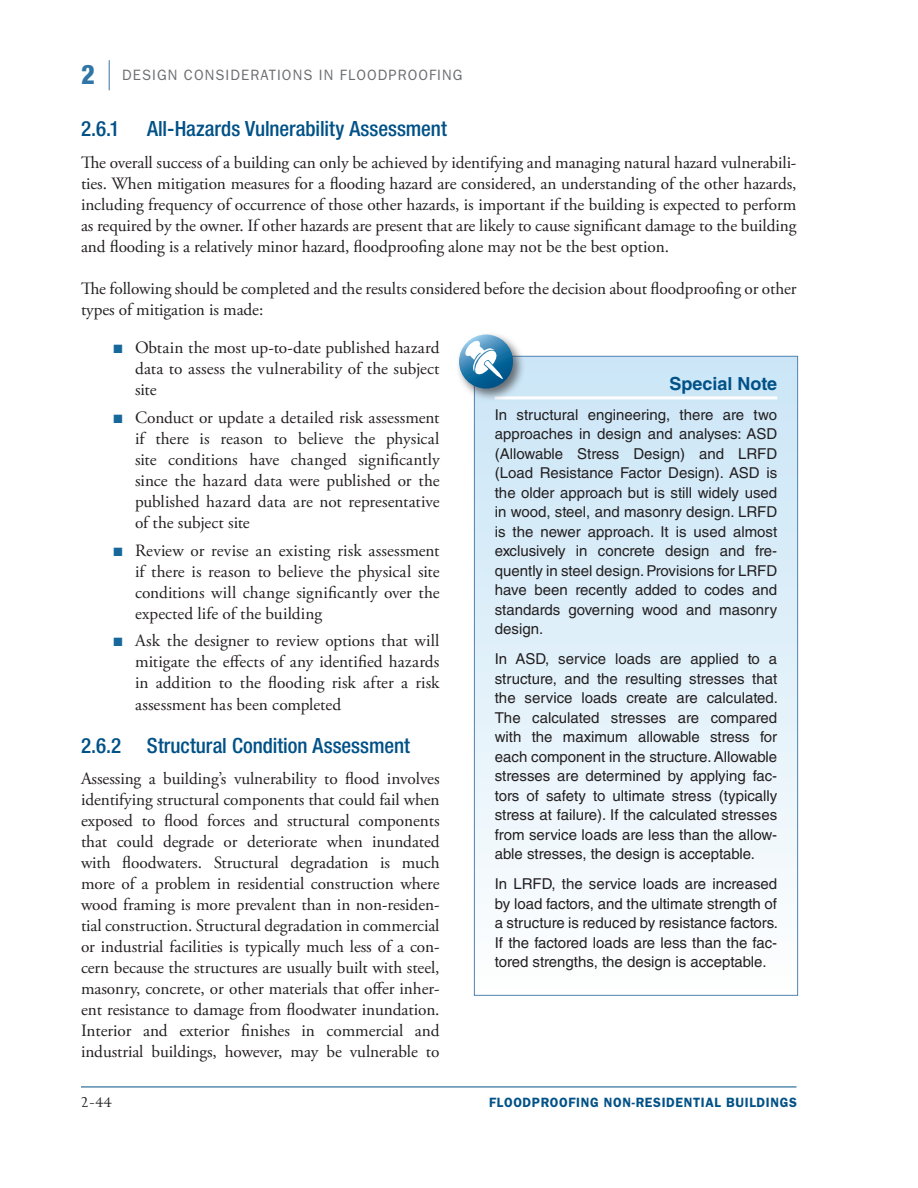
<style>
.page{position:relative;width:918px;height:1188px;background:#fff}
.page>*{position:absolute;margin:0;border:0;box-sizing:border-box;transform-origin:0 0}
.Head_2{font:500 condensed 21px "Helvetica Neue LT Std";color:#005187}
.box_heading_rule{font:700 18px "Helvetica LT Std";color:#005187}
.main_body{font:17.25px/21px "Adobe Garamond Pro";letter-spacing:-.005em;color:#231f20;text-align:justify}
.t1{font:16.5px "Joanna MT Std";color:#231f20}
.box_text{font:15px/19.5px "Helvetica LT Std";color:#231f20;text-align:justify}
.t2{font:15px "ITC Franklin Gothic Std";letter-spacing:.075em;color:#6c6d70}
.t3{font:600 13.5px "ITC Franklin Gothic Std";letter-spacing:.05em;color:#005187}
.s1{font-family:"Helvetica Neue LT Std";font-weight:800;font-stretch:condensed;font-size:27px;color:#2f75a5}
.s2{color:#16689b}
</style>
<div class="page">
<hr style="left:81px;top:1087px;width:715px;height:1px;background:#005187">
<hr style="left:109px;top:60px;width:1px;height:30px;background:#5083af">
<div style="left:474px;top:356px;width:324px;height:639px;background:linear-gradient(to bottom,#c9e5f6,#fdfefe)"></div>
<hr style="left:495px;top:396px;width:282px;height:3px;background:#fff">
<div style="left:456px;top:332px;width:70px;height:69px;background:#231f20;opacity:.6"></div>
<svg style="left:459px;top:335px;width:54px;height:54px"></svg>
<svg style="left:464px;top:340px;width:39px;height:39px"></svg>
<p class="t2" style="left:81px;top:66px;width:383px"><span class="s1">2</span> DESIGN CONSIDERATIONS IN FLOODPROOFING</p>
<p class="Head_2" style="left:81px;top:117px;width:40px">2.6.1</p>
<p class="Head_2" style="left:147px;top:117px;width:301px">All-Hazards Vulnerability Assessment</p>
<p class="main_body" style="left:81px;top:153px;width:717px">The overall success of a building can only be achieved by identifying and managing natural hazard vulnerabili&shy;ties. When mitigation measures for a flooding hazard are considered, an understanding of the other hazards, including frequency of occurrence of those other hazards, is important if the building is expected to perform as required by the owner. If other hazards are present that are likely to cause significant damage to the building and flooding is a relatively minor hazard, floodproofing alone may not be the best option.</p>
<p class="main_body" style="left:81px;top:279px;width:717px">The following should be completed and the results considered before the decision about floodproofing or other types of mitigation is made:</p>
<p class="main_body" style="left:135px;top:338px;width:306px;text-indent:-22px"><span class="s2">■</span> Obtain the most up-to-date published hazard data to assess the vulnerability of the subject site</p>
<p class="main_body" style="left:135px;top:408px;width:306px;text-indent:-22px"><span class="s2">■</span> Conduct or update a detailed risk assessment if there is reason to believe the physical site conditions have changed significantly since the hazard data were published or the published hazard data are not representative of the subject site</p>
<p class="main_body" style="left:135px;top:540px;width:306px;text-indent:-22px"><span class="s2">■</span> Review or revise an existing risk assessment if there is reason to believe the physical site conditions will change significantly over the expected life of the building</p>
<p class="main_body" style="left:135px;top:631px;width:306px;text-indent:-22px"><span class="s2">■</span> Ask the designer to review options that will mitigate the effects of any identified hazards in addition to the flooding risk after a risk assessment has been completed</p>
<p class="Head_2" style="left:81px;top:733px;width:330px">2.6.2 Structural Condition Assessment</p>
<p class="main_body" style="left:81px;top:769px;width:360px">Assessing a building’s vulnerability to flood involves identifying structural components that could fail when exposed to flood forces and structural components that could degrade or deteriorate when inundated with floodwaters. Structural degradation is much more of a problem in residential construction where wood framing is more prevalent than in non-residen&shy;tial construction. Structural degradation in commercial or industrial facilities is typically much less of a con&shy;cern because the structures are usually built with steel, masonry, concrete, or other materials that offer inher&shy;ent resistance to damage from floodwater inundation.<br>Interior and exterior finishes in commercial and industrial buildings, however, may be vulnerable to</p>
<p class="box_heading_rule" style="left:669px;top:372px;width:109px">Special Note</p>
<p class="box_text" style="left:495px;top:405px;width:284px">In structural engineering, there are two approaches in design and analyses: ASD (Allowable Stress Design) and LRFD (Load Resistance Factor Design). ASD is the older approach but is still widely used in wood, steel, and masonry design. LRFD is the newer approach. It is used almost exclusively in concrete design and fre&shy;quently in steel design. Provisions for LRFD have been recently added to codes and standards governing wood and masonry design.</p>
<p class="box_text" style="left:495px;top:649px;width:285px">In ASD, service loads are applied to a structure, and the resulting stresses that the service loads create are calculated.<br>The calculated stresses are compared with the maximum allowable stress for each component in the structure. Allowable stresses are determined by applying fac&shy;tors of safety to ultimate stress (typically stress at failure). If the calculated stresses from service loads are less than the allow&shy;able stresses, the design is acceptable.</p>
<p class="box_text" style="left:495px;top:874px;width:285px">In LRFD, the service loads are increased by load factors, and the ultimate strength of a structure is reduced by resistance factors.<br>If the factored loads are less than the fac&shy;tored strengths, the design is acceptable.</p>
<p class="t1" style="left:81px;top:1093px;width:33px">2-44</p>
<p class="t3" style="left:489px;top:1094px;width:309px">FLOODPROOFING NON-RESIDENTIAL BUILDINGS</p>
</div>
